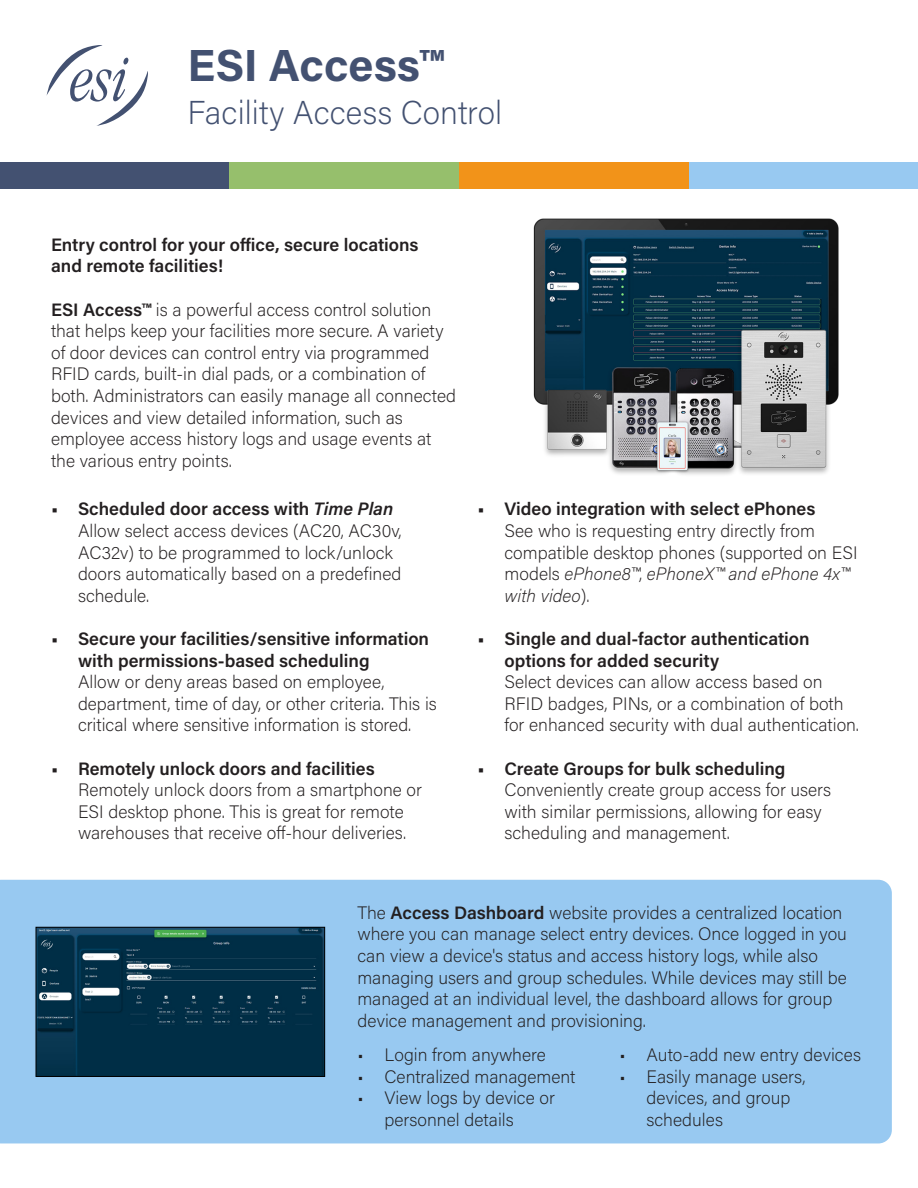
<style>
.page{position:relative;width:918px;height:1188px;background:#fff}
.page>*{position:absolute;margin:0;border:0;box-sizing:border-box;transform-origin:0 0}
.t1{font:700 45px "Acumin Pro";letter-spacing:.005em;color:#435171}
.t2{font:200 33px "Acumin Pro";color:#435171}
.t3{font:200 18px/21.6px "Acumin Pro";color:#231f20}
.t4{font:600 18px/21.6px "Acumin Pro";color:#231f20}
.s1{font-weight:600}
.s2{font-weight:600;font-style:italic}
.s3{font-style:italic}
</style>
<div class="page">
<svg style="left:46px;top:45px;width:102px;height:81px"></svg>
<div style="left:0;top:880px;width:892px;height:263px;background:#98c9f1"></div>
<img style="left:533px;top:218px;width:306px;height:257px">
<div style="left:0;top:162px;width:230px;height:27px;background:#435171"></div>
<div style="left:687px;top:162px;width:231px;height:27px;background:#98c9f1"></div>
<div style="left:230px;top:162px;width:229px;height:27px;background:#96bf6c"></div>
<div style="left:459px;top:162px;width:229px;height:27px;background:#f29319"></div>
<img style="left:38px;top:929px;width:285px;height:146px">
<div style="left:36px;top:927px;width:289px;height:150px;border:1px solid #000"></div>
<p class="t1" style="left:188px;top:34px;width:257px">ESI Access™</p>
<p class="t2" style="left:188px;top:90px;width:316px">Facility Access Control</p>
<p class="t4" style="left:51px;top:233px;width:369px">Entry control for your office, secure locations and remote facilities!</p>
<p class="t3" style="left:51px;top:298px;width:407px"><span class="s1">ESI Access™</span> is a powerful access control solution that helps keep your facilities more secure. A variety of door devices can control entry via programmed RFID cards, built-in dial pads, or a combination of both. Administrators can easily manage all connected devices and view detailed information, such as employee access history logs and usage events at the various entry points.</p>
<p class="t3" style="left:78px;top:498px;width:325px;text-indent:-27px"><span class="s1">• Scheduled door access with</span> <span class="s2">Time Plan </span>Allow select access devices (AC20, AC30v, AC32v) to be programmed to lock/unlock doors automatically based on a predefined schedule.</p>
<p class="t3" style="left:78px;top:627px;width:360px;text-indent:-27px"><span class="s1">• Secure your facilities/sensitive information with permissions-based scheduling<br></span>Allow or deny areas based on employee, department, time of day, or other criteria. This is critical where sensitive information is stored.</p>
<p class="t3" style="left:78px;top:757px;width:346px;text-indent:-27px"><span class="s1">• Remotely unlock doors and facilities </span>Remotely unlock doors from a smartphone or ESI desktop phone. This is great for remote warehouses that receive off-hour deliveries.</p>
<p class="t3" style="left:505px;top:498px;width:355px;text-indent:-27px"><span class="s1">• Video integration with select ePhones<br></span>See who is requesting entry directly from compatible desktop phones (supported on ESI models <span class="s3">ePhone8™</span>, <span class="s3">ePhoneX™ and ePhone 4x™ with video</span>).</p>
<p class="t3" style="left:505px;top:627px;width:356px;text-indent:-27px"><span class="s1">• Single and dual-factor authentication options for added security<br></span>Select devices can allow access based on RFID badges, PINs, or a combination of both for enhanced security with dual authentication.</p>
<p class="t3" style="left:505px;top:757px;width:328px;text-indent:-27px"><span class="s1">• Create Groups for bulk scheduling </span>Conveniently create group access for users with similar permissions, allowing for easy scheduling and management.</p>
<p class="t3" style="left:357px;top:901px;width:491px">The <span class="s1">Access Dashboard</span> website provides a centralized location where you can manage select entry devices. Once logged in you can view a device's status and access history logs, while also managing users and group schedules. While devices may still be managed at an individual level, the dashboard allows for group device management and provisioning.</p>
<p class="t3" style="left:357px;top:1043px;width:190px">• Login from anywhere</p>
<p class="t3" style="left:357px;top:1065px;width:220px">• Centralized management</p>
<p class="t3" style="left:384px;top:1087px;width:172px;text-indent:-27px">• View logs by device or personnel details</p>
<p class="t3" style="left:619px;top:1043px;width:243px">• Auto-add new entry devices</p>
<p class="t3" style="left:646px;top:1065px;width:161px;text-indent:-27px">• Easily manage users, devices, and group schedules</p>
</div>
